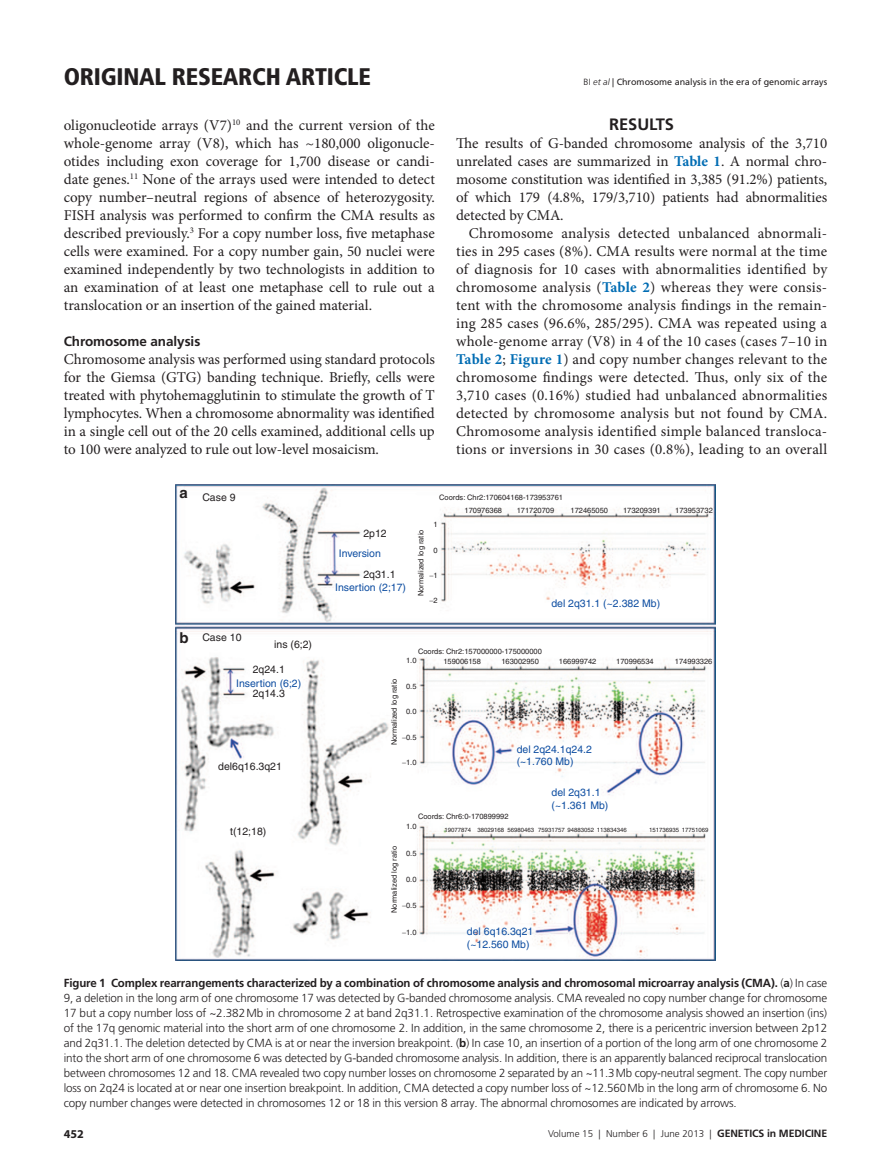
<style>
.page{position:relative;width:891px;height:1175px;background:#fff}
.page>*{position:absolute;margin:0;border:0;box-sizing:border-box;transform-origin:0 0}
.t1{font:900 condensed 24px "Frutiger LT Pro";letter-spacing:-.01em;color:#231f20}
.t2{font:700 16.5px "Frutiger LT Pro";letter-spacing:-.005em;color:#231f20}
.t3{font:15px/18px "Minion Pro";letter-spacing:-.005em;color:#231f20;text-align:justify}
.t4{font:700 15px "Helvetica";color:#231f20}
.t5{font:700 13.5px "Frutiger LT Pro";letter-spacing:-.005em;color:#231f20}
.t6{font:700 12px "Myriad Pro";color:#231f20}
.t7{font:11.7px/15px "Frutiger LT Pro Light 2";letter-spacing:-.01em;color:#231f20;text-align:justify}
.t8{font:700 11.7px "Frutiger LT Pro";letter-spacing:-.01em;color:#231f20}
.t9{font:10.5px/12.6px "Helvetica";color:#0d4da1}
.t10{font:10.5px "Helvetica";color:#231f20}
.t11{font:300 9.75px "Frutiger LT Pro";color:#231f20}
.t12{font:9px "Frutiger LT Pro";color:#231f20}
.t13{font:7.5px "Helvetica";color:#231f20}
.t14{font:6px "Helvetica";color:#231f20}
.s1{font-weight:300}
.s2{font-weight:300;font-style:italic}
.s3{font-weight:700;color:#006cb3}
.s4{font-family:"Frutiger LT Pro Light 2";font-weight:400}
.s5{font-family:"Frutiger LT Pro";font-weight:700}
.s6{font-family:"Frutiger LT Pro Bold 2";font-weight:400;font-size:10.5px}
</style>
<div class="page">
<img style="left:176px;top:485px;width:540px;height:475px">
<h1 class="t1" style="left:64px;top:62px;width:309px">ORIGINAL RESEARCH ARTICLE</h1>
<p class="t12" style="left:584px;top:76px;width:245px"><span class="s1">BI</span> <span class="s2">et al</span> | Chromosome analysis in the era of genomic arrays</p>
<p class="t3" style="left:64px;top:116px;width:373px">oligonucleotide arrays (V7)<sup>10</sup> and the current version of the whole-genome array (V8), which has ~180,000 oligonucle&shy;otides including exon coverage for 1,700 disease or candi&shy;date genes.<sup>11</sup> None of the arrays used were intended to detect copy number–neutral regions of absence of heterozygosity.<br>FISH analysis was performed to confirm the CMA results as described previously.<sup>3</sup> For a copy number loss, five metaphase cells were examined. For a copy number gain, 50 nuclei were examined independently by two technologists in addition to an examination of at least one metaphase cell to rule out a translocation or an insertion of the gained material.</p>
<p class="t5" style="left:64px;top:333px;width:138px">Chromosome analysis</p>
<p class="t3" style="left:64px;top:350px;width:373px">Chromosome analysis was performed using standard protocols for the Giemsa (GTG) banding technique. Briefly, cells were treated with phytohemagglutinin to stimulate the growth of T lymphocytes. When a chromosome abnormality was identified in a single cell out of the 20 cells examined, additional cells up to 100 were analyzed to rule out low-level mosaicism.</p>
<p class="t2" style="left:609px;top:114px;width:66px">Results</p>
<p class="t3" style="left:456px;top:134px;width:373px">The results of G-banded chromosome analysis of the 3,710 unrelated cases are summarized in <span class="s3">Table 1</span>. A normal chro&shy;mosome constitution was identified in 3,385 (91.2%) patients, of which 179 (4.8%, 179/3,710) patients had abnormalities detected by CMA.</p>
<p class="t3" style="left:456px;top:224px;width:373px;text-indent:13px">Chromosome analysis detected unbalanced abnormali&shy;ties in 295 cases (8%). CMA results were normal at the time of diagnosis for 10 cases with abnormalities identified by chromosome analysis (<span class="s3">Table 2</span>) whereas they were consis&shy;tent with the chromosome analysis findings in the remain&shy;ing 285 cases (96.6%, 285/295). CMA was repeated using a whole-genome array (V8) in 4 of the 10 cases (cases 7–10 in <span class="s3">Table 2</span>; <span class="s3">Figure 1</span>) and copy number changes relevant to the chromosome findings were detected. Thus, only six of the 3,710 cases (0.16%) studied had unbalanced abnormalities detected by chromosome analysis but not found by CMA.<br>Chromosome analysis identified simple balanced transloca&shy;tions or inversions in 30 cases (0.8%), leading to an overall</p>
<p class="t4" style="left:180px;top:483px;width:10px">a</p>
<p class="t10" style="left:202px;top:491px;width:35px">Case 9</p>
<p class="t4" style="left:180px;top:628px;width:11px">b</p>
<p class="t10" style="left:202px;top:631px;width:41px">Case 10</p>
<p class="t10" style="left:274px;top:638px;width:39px">ins (6;2)</p>
<p class="t10" style="left:253px;top:663px;width:34px">2q24.1</p>
<p class="t10" style="left:253px;top:687px;width:34px">2q14.3</p>
<p class="t9" style="left:236px;top:677px;width:67px">Insertion (6;2)</p>
<p class="t10" style="left:218px;top:760px;width:65px">del6q16.3q21</p>
<p class="t10" style="left:230px;top:825px;width:38px">t(12;18)</p>
<p class="t13" style="left:439px;top:493px;width:125px">Coords: Chr2:170604168-173953761</p>
<p class="t13" style="left:465px;top:505px;width:39px">170976368</p>
<p class="t13" style="left:517px;top:505px;width:39px">171720709</p>
<p class="t13" style="left:571px;top:505px;width:39px">172465050</p>
<p class="t13" style="left:623px;top:505px;width:39px">173209391</p>
<p class="t13" style="left:675px;top:505px;width:39px">173953732</p>
<p class="t10" style="left:363px;top:527px;width:25px">2p12</p>
<p class="t9" style="left:339px;top:547px;width:44px">Inversion</p>
<p class="t10" style="left:363px;top:568px;width:34px">2q31.1</p>
<p class="t9" style="left:335px;top:580px;width:73px">Insertion (2;17)</p>
<p class="t13" style="left:434px;top:520px;width:6px">1</p>
<p class="t13" style="left:416px;top:596px;width:68px;rotate:-90deg">Normalized log ratio</p>
<p class="t13" style="left:434px;top:545px;width:6px">0</p>
<p class="t13" style="left:429px;top:571px;width:10px">−1</p>
<p class="t13" style="left:429px;top:596px;width:10px">−2</p>
<p class="t9" style="left:551px;top:597px;width:110px">del 2q31.1 (~2.382 Mb)</p>
<p class="t13" style="left:418px;top:646px;width:125px">Coords: Chr2:157000000-175000000</p>
<p class="t13" style="left:406px;top:656px;width:12px">1.0</p>
<p class="t13" style="left:443px;top:657px;width:39px">159006158</p>
<p class="t13" style="left:390px;top:745px;width:68px;rotate:-90deg">Normalized log ratio</p>
<p class="t13" style="left:406px;top:682px;width:12px">0.5</p>
<p class="t13" style="left:406px;top:707px;width:12px">0.0</p>
<p class="t13" style="left:402px;top:733px;width:16px">−0.5</p>
<p class="t13" style="left:402px;top:758px;width:16px">−1.0</p>
<p class="t13" style="left:501px;top:657px;width:39px">163002950</p>
<p class="t13" style="left:559px;top:657px;width:39px">166999742</p>
<p class="t13" style="left:616px;top:657px;width:39px">170996534</p>
<p class="t13" style="left:675px;top:657px;width:39px">174993326</p>
<p class="t9" style="left:517px;top:742px;width:77px">del 2q24.1q24.2 (~1.760 Mb)</p>
<p class="t9" style="left:552px;top:786px;width:58px">del 2q31.1 (~1.361 Mb)</p>
<p class="t13" style="left:418px;top:812px;width:92px">Coords: Chr6:0-170899992</p>
<p class="t13" style="left:406px;top:822px;width:12px">1.0</p>
<p class="t13" style="left:406px;top:848px;width:12px">0.5</p>
<p class="t13" style="left:406px;top:875px;width:12px">0.0</p>
<p class="t13" style="left:390px;top:913px;width:68px;rotate:-90deg">Normalized log ratio</p>
<p class="t13" style="left:402px;top:901px;width:16px">−0.5</p>
<p class="t13" style="left:402px;top:927px;width:16px">−1.0</p>
<p class="t14" style="left:445px;top:826px;width:184px">19077874 38029168 56980463 75931757 94883052 113834346</p>
<p class="t14" style="left:649px;top:826px;width:61px">151736935 17751069</p>
<p class="t9" style="left:467px;top:925px;width:68px">del 6q16.3q21 (~12.560 Mb)</p>
<p class="t8" style="left:64px;top:976px;width:765px">Figure 1 Complex rearrangements characterized by a combination of chromosome analysis and chromosomal microarray analysis (CMA). <span class="s4">(</span>a<span class="s4">) In case</span></p>
<p class="t7" style="left:64px;top:990px;width:765px">9, a deletion in the long arm of one chromosome 17 was detected by G-banded chromosome analysis. CMA revealed no copy number change for chromosome 17 but a copy number loss of ~2.382Mb in chromosome 2 at band 2q31.1. Retrospective examination of the chromosome analysis showed an insertion (ins) of the 17q genomic material into the short arm of one chromosome 2. In addition, in the same chromosome 2, there is a pericentric inversion between 2p12 and 2q31.1. The deletion detected by CMA is at or near the inversion breakpoint. (<span class="s5">b</span>) In case 10, an insertion of a portion of the long arm of one chromosome 2 into the short arm of one chromosome 6 was detected by G-banded chromosome analysis. In addition, there is an apparently balanced reciprocal translocation between chromosomes 12 and 18. CMA revealed two copy number losses on chromosome 2 separated by an ~11.3Mb copy-neutral segment. The copy number loss on 2q24 is located at or near one insertion breakpoint. In addition, CMA detected a copy number loss of ~12.560Mb in the long arm of chromosome 6. No copy number changes were detected in chromosomes 12 or 18 in this version 8 array. The abnormal chromosomes are indicated by arrows.</p>
<p class="t6" style="left:64px;top:1126px;width:21px">452</p>
<p class="t11" style="left:548px;top:1128px;width:281px">Volume 15 | Number 6 | June 2013 | <span class="s6">GENETICS IN MEDICINE</span></p>
</div>
